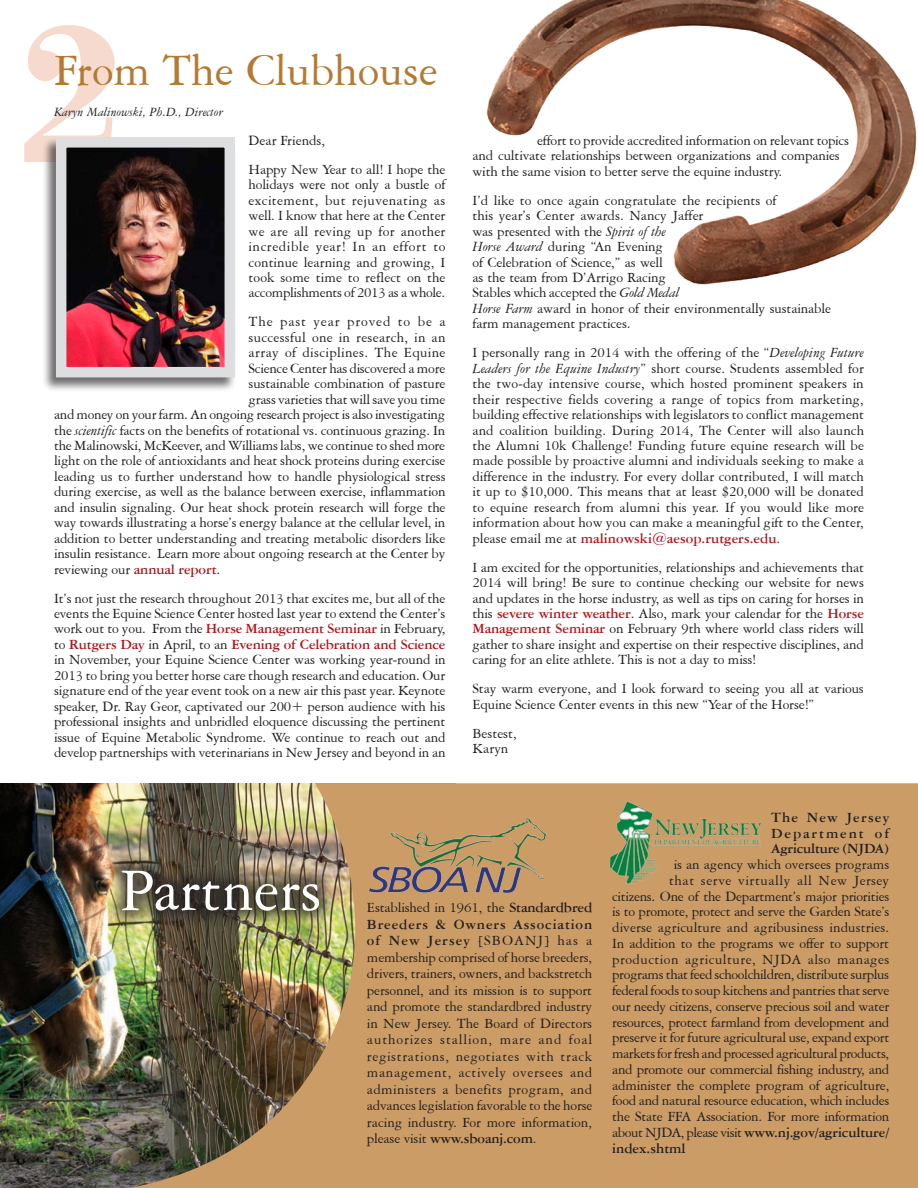
<style>
.page{position:relative;width:918px;height:1188px;background:#fff}
.page>*{position:absolute;margin:0;border:0;box-sizing:border-box;transform-origin:0 0}
.t1{font:64.5px "American Garamond BT";color:#fff}
.Headline{font:48px "American Garamond BT";color:#b57a31}
.Body_text{font:15px/15.5px "American Garamond BT";letter-spacing:-.01em;color:#231f20;text-align:justify}
.t2{font:700 15px "American Garamond BT";letter-spacing:-.01em;color:#231f20}
.Body_text-2{font:15px "American Garamond BT";letter-spacing:-.03em;color:#231f20}
.Body_text-3{font:15px "American Garamond BT";letter-spacing:.03em;color:#231f20}
.Body_text-4{font:15px "American Garamond BT";letter-spacing:.035em;color:#231f20}
.Body_text-5{font:15px "American Garamond BT";letter-spacing:.02em;color:#231f20}
.Body_text-6{font:15px "American Garamond BT";letter-spacing:.025em;color:#231f20}
.Body_text-7{font:15px "American Garamond BT";letter-spacing:.055em;color:#231f20}
.t3{font:700 15px "American Garamond BT";letter-spacing:.08em;color:#231f20}
.t4{font:700 15px "American Garamond BT";letter-spacing:.125em;color:#231f20}
.small_caption{font:italic 13.5px "American Garamond BT";color:#231f20}
.s1{font-style:italic}
.s2{font-weight:700;color:#af161b}
.s3{font-weight:700}
.s4{font-weight:400}
</style>
<div class="page">
<div style="left:499px;top:783px;width:419px;height:405px;background:#cb9c66"></div>
<svg style="left:24px;top:25px;width:91px;height:137px"></svg>
<img style="left:486px;top:0;width:431px;height:285px">
<img style="left:0;top:783px;width:31px;height:405px">
<img style="left:31px;top:783px;width:468px;height:405px">
<div style="left:101px;top:849px;width:234px;height:79px;background:#231f20;opacity:.75"></div>
<div style="left:42px;top:136px;width:194px;height:256px;background:#231f20;opacity:.65"></div>
<img style="left:67px;top:148px;width:157px;height:218px">
<div style="left:56px;top:137px;width:179px;height:240px;border:10px solid #dddee0"></div>
<img style="left:608px;top:801px;width:156px;height:85px">
<img style="left:363px;top:810px;width:188px;height:88px">
<p class="Headline" style="left:54px;top:43px;width:385px">From The Clubhouse</p>
<p class="small_caption" style="left:54px;top:104px;width:171px">Karyn Malinowski, Ph.D., Director</p>
<p class="Body_text" style="left:249px;top:132px;width:78px">Dear Friends,</p>
<p class="Body_text" style="left:249px;top:161px;width:199px">Happy New Year to all! I hope the holidays were not only a bustle of excitement, but rejuvenating as well. I know that here at the Center we are all reving up for another incredible year! In an effort to continue learning and growing, I took some time to reflect on the accomplishments of 2013 as a whole.</p>
<p class="Body_text-7" style="left:249px;top:313px;width:199px">The past year proved to be a</p>
<p class="Body_text-5" style="left:249px;top:329px;width:198px">successful one in research, in an</p>
<p class="Body_text-6" style="left:249px;top:344px;width:198px">array of disciplines. The Equine</p>
<p class="Body_text" style="left:249px;top:360px;width:198px">Science Center has discovered a more</p>
<p class="Body_text" style="left:249px;top:376px;width:198px">sustainable combination of pasture</p>
<p class="Body_text" style="left:249px;top:391px;width:198px">grass varieties that will save you time</p>
<p class="Body_text" style="left:54px;top:407px;width:393px">and money on your farm. An ongoing research project is also investigating</p>
<p class="Body_text" style="left:54px;top:422px;width:393px">the <span class="s1">scientific</span> facts on the benefits of rotational vs. continuous grazing. In</p>
<p class="Body_text" style="left:54px;top:437px;width:393px">the Malinowski, McKeever, and Williams labs, we continue to shed more</p>
<p class="Body_text" style="left:54px;top:453px;width:393px">light on the role of antioxidants and heat shock proteins during exercise</p>
<p class="Body_text" style="left:54px;top:468px;width:393px">leading us to further understand how to handle physiological stress</p>
<p class="Body_text" style="left:54px;top:484px;width:393px">during exercise, as well as the balance between exercise, inflammation</p>
<p class="Body_text" style="left:54px;top:499px;width:393px">and insulin signaling. Our heat shock protein research will forge the</p>
<p class="Body_text" style="left:54px;top:515px;width:393px">way towards illustrating a horse’s energy balance at the cellular level, in</p>
<p class="Body_text" style="left:54px;top:530px;width:393px">addition to better understanding and treating metabolic disorders like</p>
<p class="Body_text" style="left:54px;top:546px;width:393px">insulin resistance. Learn more about ongoing research at the Center by</p>
<p class="Body_text" style="left:54px;top:561px;width:168px">reviewing our <span class="s2">annual report</span>.</p>
<p class="Body_text" style="left:54px;top:590px;width:393px">It’s not just the research throughout 2013 that excites me, but all of the events the Equine Science Center hosted last year to extend the Center’s work out to you. From the <span class="s2">Horse Management Seminar</span> in February, to <span class="s2">Rutgers Day</span> in April, to an <span class="s2">Evening of Celebration and Science </span>in November, your Equine Science Center was working year-round in 2013 to bring you better horse care though research and education. Our signature end of the year event took on a new air this past year. Keynote speaker, Dr. Ray Geor, captivated our 200+ person audience with his professional insights and unbridled eloquence discussing the pertinent issue of Equine Metabolic Syndrome. We continue to reach out and develop partnerships with veterinarians in New Jersey and beyond in an</p>
<p class="Body_text" style="left:472px;top:132px;width:378px;text-align:left;text-indent:64px">effort to provide accredited information on relevant topics and cultivate relationships between organizations and companies with the same vision to better serve the equine industry.</p>
<p class="Body_text" style="left:472px;top:192px;width:360px;text-align:left">I’d like to once again congratulate the recipients of<br>this year’s Center awards. Nancy Jaffer<br>was presented with the <span class="s1">Spirit of the<br>Horse Award</span> during “An Evening<br>of Celebration of Science,” as well<br>as the team from D’Arrigo Racing<br>Stables which accepted the <span class="s1">Gold Medal<br>Horse Farm</span> award in honor of their environmentally sustainable farm management practices.</p>
<p class="Body_text" style="left:472px;top:345px;width:393px">I personally rang in 2014 with the offering of the “<span class="s1">Developing Future Leaders for the Equine Industry</span>” short course. Students assembled for the two-day intensive course, which hosted prominent speakers in their respective fields covering a range of topics from marketing, building effective relationships with legislators to conflict management and coalition building. During 2014, The Center will also launch the Alumni 10k Challenge! Funding future equine research will be made possible by proactive alumni and individuals seeking to make a difference in the industry. For every dollar contributed, I will match it up to $10,000. This means that at least $20,000 will be donated to equine research from alumni this year. If you would like more information about how you can make a meaningful gift to the Center, please email me at <span class="s2">malinowski@aesop.rutgers.edu</span>.</p>
<p class="Body_text" style="left:472px;top:559px;width:393px">I am excited for the opportunities, relationships and achievements that 2014 will bring! Be sure to continue checking our website for news and updates in the horse industry, as well as tips on caring for horses in this <span class="s2">severe winter weather</span>. Also, mark your calendar for the <span class="s2">Horse Management Seminar</span> on February 9th where world class riders will gather to share insight and expertise on their respective disciplines, and caring for an elite athlete. This is not a day to miss!</p>
<p class="Body_text" style="left:473px;top:681px;width:393px">Stay warm everyone, and I look forward to seeing you all at various<br>Equine Science Center events in this new “Year of the Horse!”</p>
<p class="Body_text" style="left:473px;top:725px;width:46px">Bestest,</p>
<p class="Body_text" style="left:473px;top:741px;width:37px">Karyn</p>
<p class="t1" style="left:120px;top:853px;width:204px">Partners</p>
<p class="Body_text" style="left:367px;top:899px;width:227px;line-height:16.5px">Established in 1961, the <span class="s3">Standardbred Breeders &amp; Owners Association of New Jersey</span> [SBOANJ] has a membership comprised of horse breeders, drivers, trainers, owners, and backstretch personnel, and its mission is to support and promote the standardbred industry in New Jersey. The Board of Directors authorizes stallion, mare and foal registrations, negotiates with track management, actively oversees and administers a benefits program, and advances legislation favorable to the horse racing industry. For more information, please visit <span class="s3">www.sboanj.com</span>.</p>
<p class="t3" style="left:771px;top:808px;width:120px">The New Jersey</p>
<p class="t4" style="left:771px;top:824px;width:120px">Department of</p>
<p class="t2" style="left:771px;top:840px;width:120px">Agriculture (NJDA)</p>
<p class="Body_text" style="left:674px;top:857px;width:217px">is an agency which oversees programs</p>
<p class="Body_text-4" style="left:669px;top:872px;width:222px">that serve virtually all New Jersey</p>
<p class="Body_text" style="left:612px;top:888px;width:279px">citizens. One of the Department’s major priorities</p>
<p class="Body_text" style="left:612px;top:904px;width:279px">is to promote, protect and serve the Garden State’s</p>
<p class="Body_text" style="left:612px;top:920px;width:279px">diverse agriculture and agribusiness industries.</p>
<p class="Body_text" style="left:612px;top:935px;width:279px">In addition to the programs we offer to support</p>
<p class="Body_text-3" style="left:612px;top:950px;width:279px">production agriculture, NJDA also manages</p>
<p class="Body_text" style="left:612px;top:967px;width:279px">programs that feed schoolchildren, distribute surplus</p>
<p class="Body_text" style="left:612px;top:983px;width:279px">federal foods to soup kitchens and pantries that serve</p>
<p class="Body_text" style="left:612px;top:998px;width:279px">our needy citizens, conserve precious soil and water</p>
<p class="Body_text" style="left:612px;top:1014px;width:279px">resources, protect farmland from development and</p>
<p class="Body_text" style="left:612px;top:1030px;width:279px">preserve it for future agricultural use, expand export</p>
<p class="Body_text-2" style="left:612px;top:1045px;width:279px">markets for fresh and processed agricultural products,</p>
<p class="Body_text" style="left:612px;top:1061px;width:279px">and promote our commercial fishing industry, and</p>
<p class="Body_text" style="left:612px;top:1077px;width:279px">administer the complete program of agriculture,</p>
<p class="Body_text" style="left:612px;top:1093px;width:279px">food and natural resource education, which includes</p>
<p class="Body_text" style="left:612px;top:1109px;width:279px">the State FFA Association. For more information</p>
<p class="t2" style="left:612px;top:1123px;width:279px"><span class="s4">about NJDA, please visit</span> www.nj.gov/agriculture/</p>
<p class="t2" style="left:612px;top:1139px;width:75px">index.shtml</p>
</div>
